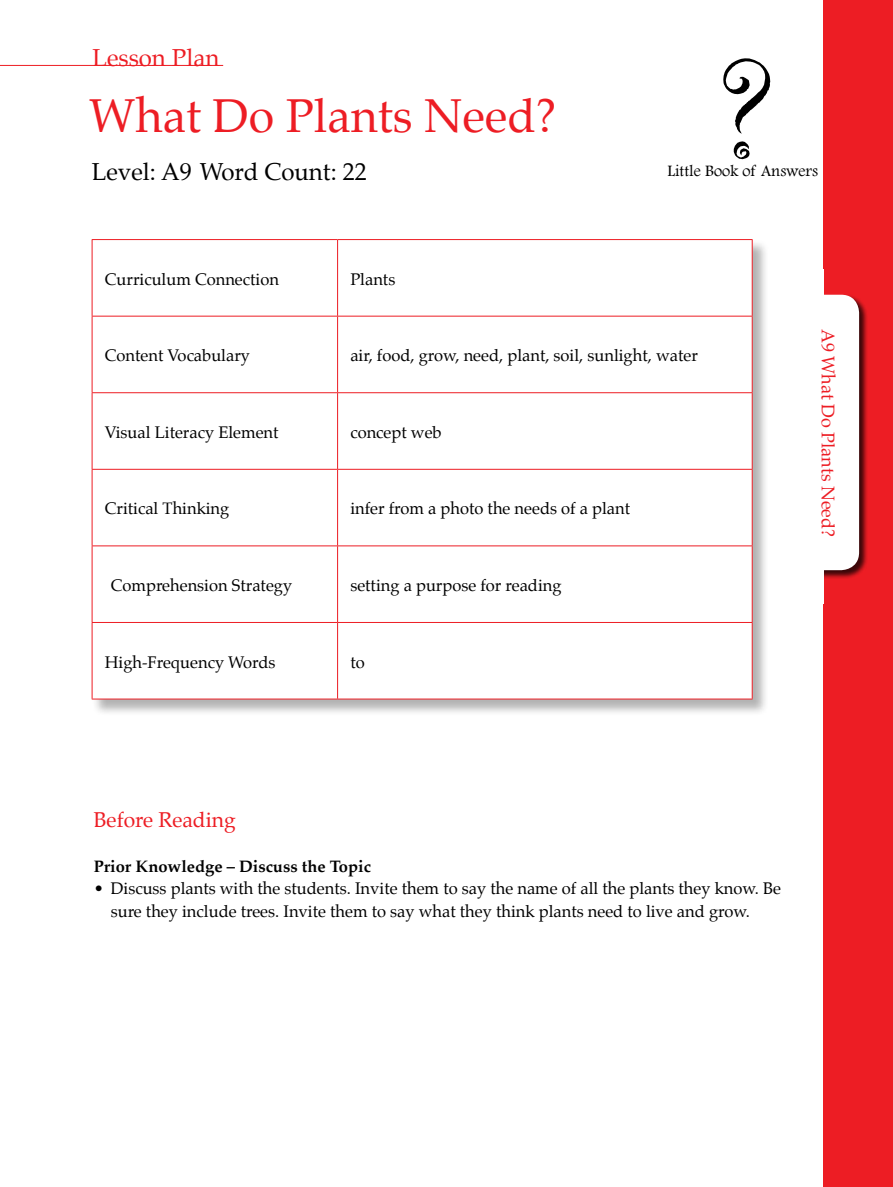
<style>
.page{position:relative;width:893px;height:1187px;background:#fff}
.page>*{position:absolute;margin:0;border:0;box-sizing:border-box;transform-origin:0 0}
.t1{font:150px "Party Let Plain";color:#000}
.t2{font:46.5px "Palatino";color:#ed1d24}
.t3{font:24px "Palatino";color:#000}
.t4{font:24px "Palatino";color:#ed1d24}
.t5{font:21px "Palatino";color:#ed1d24}
.t6{font:18px "Palatino";color:#ed1d24}
.t7{font:16.5px/22.5px "Palatino";color:#000}
.t8{font:700 16.5px "Palatino";color:#000}
.t9{font:16.5px "Footlight MT Light";color:#000}
</style>
<div class="page">
<div style="left:92px;top:239px;width:677px;height:477px;background:#000;opacity:.3"></div>
<svg style="left:93px;top:240px;width:244px;height:458px"></svg>
<svg style="left:338px;top:240px;width:414px;height:458px"></svg>
<hr style="left:92px;top:240px;width:1px;height:76px;background:#ed1d24">
<hr style="left:92px;top:316px;width:1px;height:76px;background:#ed1d24">
<hr style="left:92px;top:393px;width:1px;height:76px;background:#ed1d24">
<hr style="left:92px;top:469px;width:1px;height:76px;background:#ed1d24">
<hr style="left:92px;top:546px;width:1px;height:76px;background:#ed1d24">
<hr style="left:92px;top:622px;width:1px;height:76px;background:#ed1d24">
<hr style="left:92px;top:239px;width:246px;height:1px;background:#ed1d24">
<hr style="left:92px;top:316px;width:246px;height:1px;background:#ed1d24">
<hr style="left:92px;top:392px;width:246px;height:1px;background:#ed1d24">
<hr style="left:92px;top:469px;width:246px;height:1px;background:#ed1d24">
<hr style="left:92px;top:545px;width:246px;height:1px;background:#ed1d24">
<hr style="left:92px;top:622px;width:246px;height:1px;background:#ed1d24">
<hr style="left:337px;top:240px;width:1px;height:76px;background:#ed1d24">
<hr style="left:337px;top:316px;width:1px;height:76px;background:#ed1d24">
<hr style="left:337px;top:393px;width:1px;height:76px;background:#ed1d24">
<hr style="left:337px;top:469px;width:1px;height:76px;background:#ed1d24">
<hr style="left:337px;top:546px;width:1px;height:76px;background:#ed1d24">
<hr style="left:337px;top:622px;width:1px;height:76px;background:#ed1d24">
<hr style="left:338px;top:239px;width:415px;height:1px;background:#ed1d24">
<hr style="left:752px;top:240px;width:1px;height:76px;background:#ed1d24">
<hr style="left:752px;top:316px;width:1px;height:76px;background:#ed1d24">
<hr style="left:752px;top:393px;width:1px;height:76px;background:#ed1d24">
<hr style="left:752px;top:469px;width:1px;height:76px;background:#ed1d24">
<hr style="left:752px;top:546px;width:1px;height:76px;background:#ed1d24">
<hr style="left:752px;top:622px;width:1px;height:76px;background:#ed1d24">
<hr style="left:338px;top:316px;width:415px;height:1px;background:#ed1d24">
<hr style="left:338px;top:392px;width:415px;height:1px;background:#ed1d24">
<hr style="left:338px;top:469px;width:415px;height:1px;background:#ed1d24">
<hr style="left:338px;top:545px;width:415px;height:1px;background:#ed1d24">
<hr style="left:338px;top:622px;width:415px;height:1px;background:#ed1d24">
<hr style="left:92px;top:698px;width:246px;height:1px;background:#ed1d24">
<hr style="left:338px;top:698px;width:415px;height:1px;background:#ed1d24">
<div style="left:823px;top:0;width:70px;height:1186px;background:#ed1d24"></div>
<div style="left:773px;top:294px;width:95px;height:285px;background:#000;opacity:.75"></div>
<div style="left:773px;top:295px;width:86px;height:275px;background:#fff;border-radius:18px"></div>
<div style="left:770px;top:11px;width:23px;height:1150px;background:#fff"></div>
<div style="left:774px;top:269px;width:49px;height:52px;background:#fff"></div>
<div style="left:774px;top:551px;width:49px;height:52px;background:#fff"></div>
<hr style="left:0;top:65px;width:223px;height:1px;background:#ed1d24">
<h3 class="t4" style="left:92px;top:37px;width:129px">Lesson Plan</h3>
<h2 class="t2" style="left:89px;top:77px;width:469px">What Do Plants Need?</h2>
<h3 class="t3" style="left:92px;top:151px;width:276px">Level: A9 Word Count: 22</h3>
<p class="t7" style="left:105px;top:268px;width:176px">Curriculum Connection</p>
<p class="t7" style="left:350px;top:268px;width:46px">Plants</p>
<h1 class="t1" style="left:716px;top:18px;width:60px">?</h1>
<p class="t9" style="left:667px;top:161px;width:152px">Little Book of Answers</p>
<p class="t7" style="left:105px;top:344px;width:147px">Content Vocabulary</p>
<p class="t7" style="left:350px;top:344px;width:349px">air, food, grow, need, plant, soil, sunlight, water</p>
<p class="t7" style="left:105px;top:421px;width:175px">Visual Literacy Element</p>
<p class="t7" style="left:350px;top:421px;width:93px">concept web</p>
<p class="t7" style="left:105px;top:497px;width:126px">Critical Thinking</p>
<p class="t7" style="left:350px;top:497px;width:281px">infer from a photo the needs of a plant</p>
<p class="t7" style="left:111px;top:574px;width:183px">Comprehension Strategy</p>
<p class="t7" style="left:350px;top:574px;width:213px">setting a purpose for reading</p>
<p class="t7" style="left:105px;top:650px;width:172px">High-Frequency Words</p>
<p class="t7" style="left:350px;top:650px;width:16px">to</p>
<p class="t6" style="left:843px;top:328px;width:210px;rotate:90deg">A9 What Do Plants Need?</p>
<p class="t5" style="left:94px;top:802px;width:144px">Before Reading</p>
<p class="t8" style="left:94px;top:851px;width:279px">Prior Knowledge – Discuss the Topic</p>
<p class="t7" style="left:111px;top:877px;width:672px;text-indent:-17px">• Discuss plants with the students. Invite them to say the name of all the plants they know. Be sure they include trees. Invite them to say what they think plants need to live and grow.</p>
</div>
